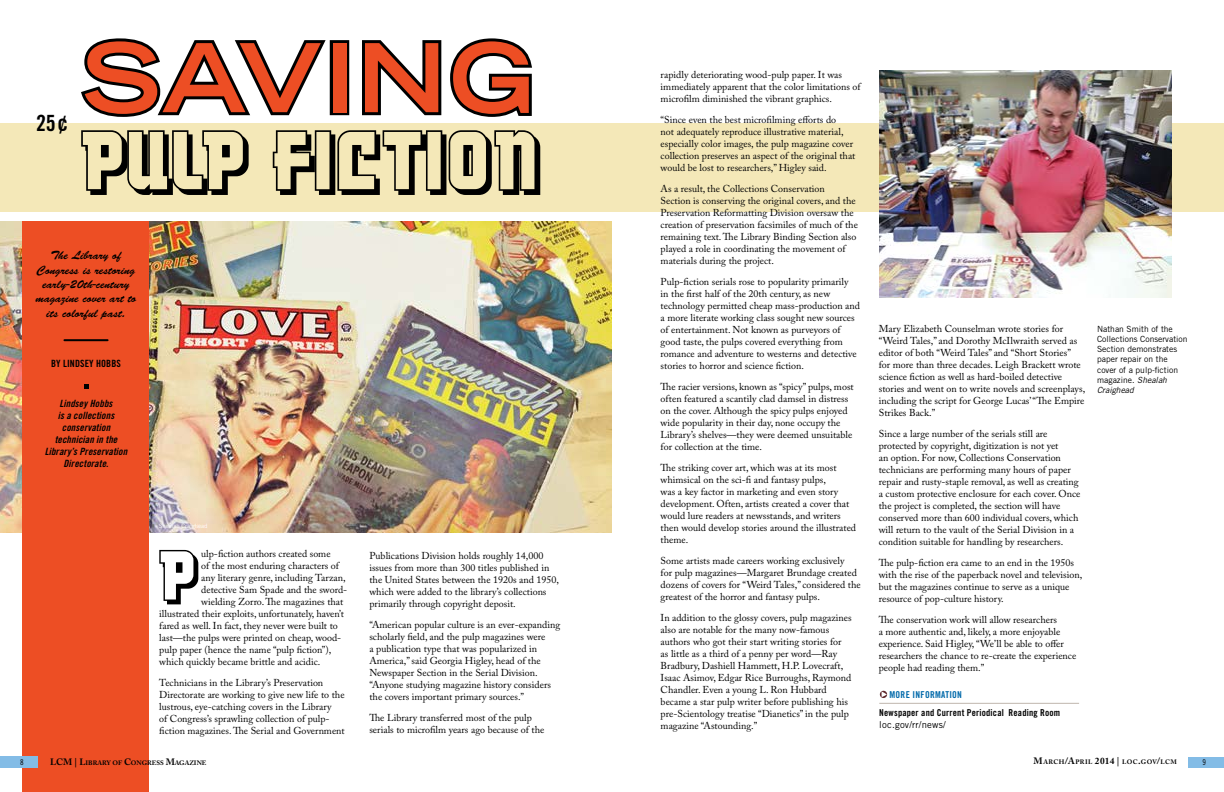
<style>
.page{position:relative;width:1224px;height:792px;background:#fff}
.page>*{position:absolute;margin:0;border:0;box-sizing:border-box;transform-origin:0 0}
.Text-Dept{font:700 expanded 95px "Trade Gothic LH";letter-spacing:.015em;color:#ed4e24}
.Text-Dept-2{font:88px "Dancing Donuts";color:#000}
.Text-Dept-3{font:74.1px "Dancing Donuts";color:#000}
.t1{font:22.3px "Trade Gothic Bold Cond Twenty";color:#000}
.t2{font:12px/14.4px "Brush Script Std";letter-spacing:.005em;color:#000;text-align:center}
.Text-Dept-4{font:10px/12px "Adobe Caslon Pro";color:#000}
.bio{font:10px/12px "Trade Gothic Bold Cond Twenty Obl";letter-spacing:.01em;color:#000;text-align:center}
.byline{font:10px "Trade Gothic Bold Cond Twenty";letter-spacing:.01em;color:#000}
.website-_more_info{font:9.5px/11.4px "Trade Gothic Bold Cond Twenty";letter-spacing:.02em;color:#000}
.More_Information{font:9.5px "Trade Gothic Bold Cond Twenty";letter-spacing:.03em;color:#0069aa}
.photo_caption{font:8.5px/10.2px "Trade Gothic";color:#000}
.byline-2{font:8px "Trade Gothic Cond Eighteen";color:#000}
.t3{font:700 6.5px "Adobe Caslon Pro";color:#000}
.t4{font:700 6.5px "Adobe Caslon Pro";letter-spacing:.06em;color:#000}
.photo_credit{font:6px "Trade Gothic";color:#fff}
.s1{font-family:"Trade Gothic"}
.s2{font-style:italic}
.s3{font-size:9.2px}
</style>
<div class="page">
<img style="left:0;top:222px;width:612px;height:311px">
<div style="left:0;top:123px;width:612px;height:88px;background:#f4e8b8"></div>
<div style="left:612px;top:123px;width:612px;height:88px;background:#f4e8b8"></div>
<div style="left:22px;top:222px;width:127px;height:570px;background:#ed4e24"></div>
<svg style="left:81px;top:38px;width:249px;height:79px"></svg>
<div style="left:330px;top:40px;width:19px;height:75px;border:6px solid #000"></div>
<svg style="left:362px;top:38px;width:170px;height:79px"></svg>
<hr style="left:64px;top:339px;width:44px;height:2px;background:#000">
<svg style="left:84px;top:384px;width:4px;height:4px"></svg>
<img style="left:879px;top:71px;width:292px;height:227px">
<hr style="left:879px;top:703px;width:200px;height:1px;background:#bfb6ad">
<svg style="left:880px;top:691px;width:7px;height:7px"></svg>
<div style="left:0;top:757px;width:38px;height:11px;background:#83bce6"></div>
<div style="left:1188px;top:757px;width:36px;height:10px;background:#83bce6"></div>
<p class="t1" style="left:36px;top:109px;width:33px">25 ¢</p>
<p class="Text-Dept" style="left:81px;top:16px;width:454px">SAVING</p>
<p class="Text-Dept-2" style="left:81px;top:110px;width:460px">PULP FICTION</p>
<p class="t2" style="left:36px;top:248px;width:102px">The Library of<br>Congress is restoring early-20th-century magazine cover art to its colorful past.</p>
<p class="byline" style="left:51px;top:357px;width:71px">BY LINDSEY HOBBS</p>
<p class="bio" style="left:45px;top:397px;width:84px">Lindsey Hobbs<br>is a collections conservation technician in the<br>Library’s Preservation<br>Directorate.</p>
<p class="photo_credit" style="left:159px;top:522px;width:50px">Shealah Craighead</p>
<p class="Text-Dept-3" style="left:160px;top:533px;width:40px">P</p>
<p class="Text-Dept-4" style="left:201px;top:548px;width:131px">ulp-fiction authors created some</p>
<p class="Text-Dept-4" style="left:201px;top:560px;width:140px">of the most enduring characters of</p>
<p class="Text-Dept-4" style="left:201px;top:572px;width:146px">any literary genre, including Tarzan,</p>
<p class="Text-Dept-4" style="left:201px;top:584px;width:148px">detective Sam Spade and the sword-</p>
<p class="Text-Dept-4" style="left:201px;top:596px;width:144px">wielding Zorro. The magazines that</p>
<p class="Text-Dept-4" style="left:159px;top:608px;width:186px">illustrated their exploits, unfortunately, haven’t</p>
<p class="Text-Dept-4" style="left:159px;top:620px;width:180px">fared as well. In fact, they never were built to</p>
<p class="Text-Dept-4" style="left:159px;top:632px;width:184px">last—the pulps were printed on cheap, wood-</p>
<p class="Text-Dept-4" style="left:159px;top:644px;width:174px">pulp paper (hence the name “pulp fiction”),</p>
<p class="Text-Dept-4" style="left:159px;top:656px;width:163px">which quickly became brittle and acidic.</p>
<p class="Text-Dept-4" style="left:159px;top:677px;width:187px">Technicians in the Library’s Preservation Directorate are working to give new life to the lustrous, eye-catching covers in the Library<br>of Congress’s sprawling collection of pulp&shy;fiction magazines. The Serial and Government</p>
<p class="Text-Dept-4" style="left:369px;top:550px;width:191px">Publications Division holds roughly 14,000 issues from more than 300 titles published in the United States between the 1920s and 1950, which were added to the library’s collections primarily through copyright deposit.</p>
<p class="Text-Dept-4" style="left:369px;top:619px;width:192px">“American popular culture is an ever-expanding scholarly field, and the pulp magazines were<br>a publication type that was popularized in America,” said Georgia Higley, head of the Newspaper Section in the Serial Division. “Anyone studying magazine history considers the covers important primary sources.”</p>
<p class="Text-Dept-4" style="left:369px;top:712px;width:176px">The Library transferred most of the pulp serials to microfilm years ago because of the</p>
<p class="Text-Dept-4" style="left:661px;top:69px;width:203px">rapidly deteriorating wood-pulp paper. It was immediately apparent that the color limitations of microfilm diminished the vibrant graphics.</p>
<p class="Text-Dept-4" style="left:661px;top:114px;width:196px">“Since even the best microfilming efforts do<br>not adequately reproduce illustrative material, especially color images, the pulp magazine cover collection preserves an aspect of the original that would be lost to researchers,” Higley said.</p>
<p class="Text-Dept-4" style="left:661px;top:183px;width:199px">As a result, the Collections Conservation<br>Section is conserving the original covers, and the Preservation Reformatting Division oversaw the creation of preservation facsimiles of much of the remaining text. The Library Binding Section also played a role in coordinating the movement of materials during the project.</p>
<p class="Text-Dept-4" style="left:661px;top:276px;width:201px">Pulp-fiction serials rose to popularity primarily<br>in the first half of the 20th century, as new technology permitted cheap mass-production and a more literate working class sought new sources of entertainment. Not known as purveyors of good taste, the pulps covered everything from romance and adventure to westerns and detective stories to horror and science fiction.</p>
<p class="Text-Dept-4" style="left:661px;top:381px;width:195px">The racier versions, known as “spicy” pulps, most often featured a scantily clad damsel in distress on the cover. Although the spicy pulps enjoyed wide popularity in their day, none occupy the Library’s shelves—they were deemed unsuitable for collection at the time.</p>
<p class="Text-Dept-4" style="left:661px;top:462px;width:197px">The striking cover art, which was at its most whimsical on the sci-fi and fantasy pulps,<br>was a key factor in marketing and even story development. Often, artists created a cover that would lure readers at newsstands, and writers then would develop stories around the illustrated theme.</p>
<p class="Text-Dept-4" style="left:661px;top:555px;width:202px">Some artists made careers working exclusively<br>for pulp magazines—Margaret Brundage created dozens of covers for “Weird Tales,” considered the greatest of the horror and fantasy pulps.</p>
<p class="Text-Dept-4" style="left:661px;top:612px;width:193px">In addition to the glossy covers, pulp magazines also are notable for the many now-famous authors who got their start writing stories for as little as a third of a penny per word—Ray Bradbury, Dashiell Hammett, H.P. Lovecraft, Isaac Asimov, Edgar Rice Burroughs, Raymond Chandler. Even a young L. Ron Hubbard became a star pulp writer before publishing his pre-Scientology treatise “Dianetics” in the pulp magazine “Astounding.”</p>
<p class="Text-Dept-4" style="left:879px;top:322px;width:208px">Mary Elizabeth Counselman wrote stories for “Weird Tales,” and Dorothy McIlwraith served as editor of both “Weird Tales” and “Short Stories”<br>for more than three decades. Leigh Brackett wrote science fiction as well as hard-boiled detective stories and went on to write novels and screenplays, including the script for George Lucas’ “The Empire Strikes Back.”</p>
<p class="Text-Dept-4" style="left:879px;top:427px;width:203px">Since a large number of the serials still are protected by copyright, digitization is not yet<br>an option. For now, Collections Conservation technicians are performing many hours of paper repair and rusty-staple removal, as well as creating a custom protective enclosure for each cover. Once the project is completed, the section will have conserved more than 600 individual covers, which will return to the vault of the Serial Division in a condition suitable for handling by researchers.</p>
<p class="Text-Dept-4" style="left:879px;top:556px;width:205px">The pulp-fiction era came to an end in the 1950s with the rise of the paperback novel and television, but the magazines continue to serve as a unique resource of pop-culture history.</p>
<p class="Text-Dept-4" style="left:879px;top:613px;width:199px">The conservation work will allow researchers<br>a more authentic and, likely, a more enjoyable experience. Said Higley, “We’ll be able to offer researchers the chance to re-create the experience people had reading them.”</p>
<p class="More_Information" style="left:890px;top:689px;width:74px">MORE INFORMATION</p>
<p class="website-_more_info" style="left:879px;top:707px;width:183px">Newspaper and Current Periodical Reading Room <span class="s1">loc.gov/rr/news/</span></p>
<p class="photo_caption" style="left:1097px;top:324px;width:92px">Nathan Smith of the<br>Collections Conservation<br>Section demonstrates paper repair on the cover of a pulp-fiction magazine. <span class="s2">Shealah<br>Craighead</span></p>
<p class="byline-2" style="left:20px;top:757px;width:5px">8</p>
<p class="t3" style="left:50px;top:758px;width:158px"><span class="s3">LCM | L</span>IBRARY OF <span class="s3">C</span>ONGRESS <span class="s3">M</span>AGAZINE</p>
<p class="t4" style="left:1033px;top:757px;width:145px"><span class="s3">M</span>ARCH<span class="s3">/A</span>PRIL <span class="s3">2014 |</span> LOC<span class="s3">.</span>GOV<span class="s3">/</span>LCM</p>
<p class="byline-2" style="left:1202px;top:757px;width:5px">9</p>
</div>
